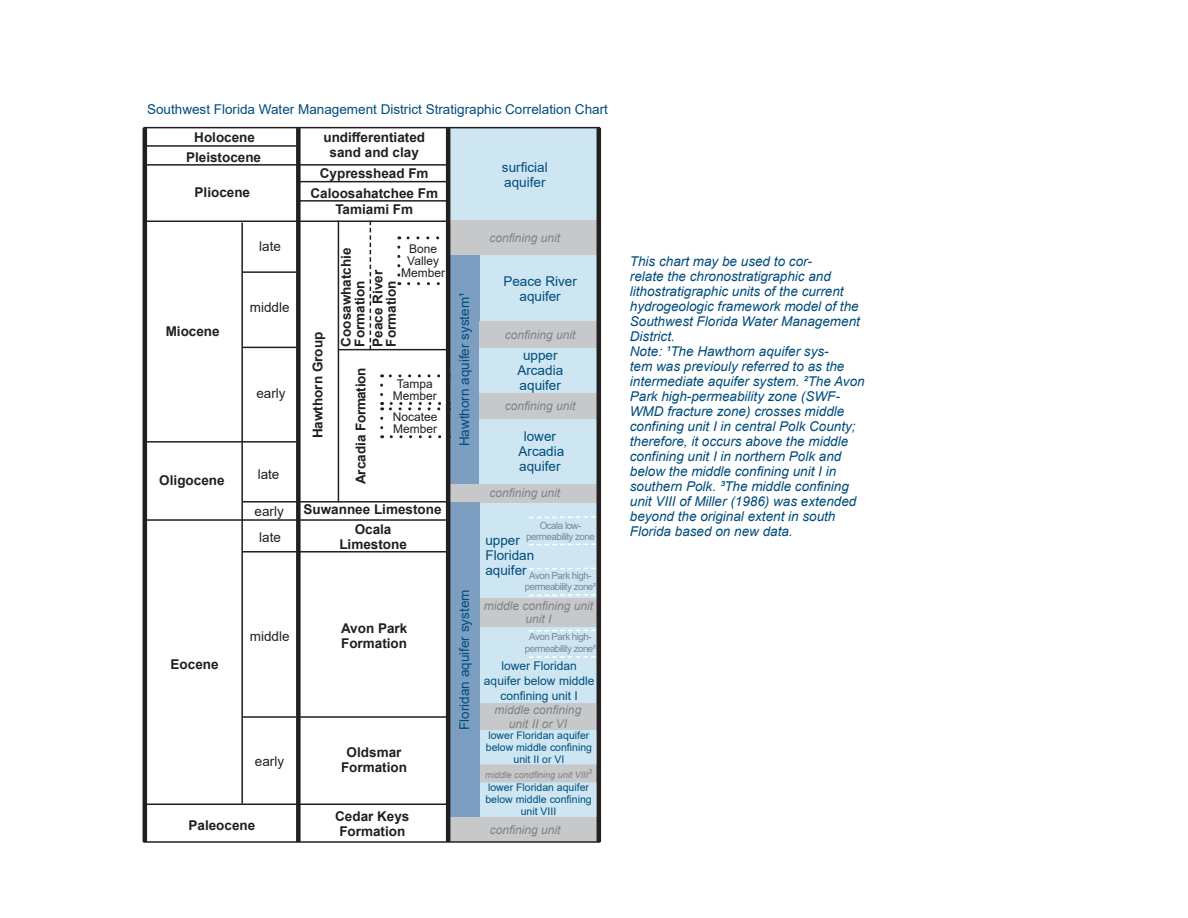
<style>
.page{position:relative;width:1188px;height:918px;background:#fff}
.page>*{position:absolute;margin:0;border:0;box-sizing:border-box;transform-origin:0 0}
.Paragraph_Style_1{font:italic 13.5px/15px "Arial";color:#004c7c}
.t1{font:700 13.5px/13.5px "Arial";color:#231f20}
.Reference{font:13.5px "Arial";color:#004c7c}
.t2{font:13.5px "Arial";color:#231f20}
.t3{font:700 13.5px "Arial";letter-spacing:-.025em;color:#231f20}
.t4{font:italic 12px/13.5px "Arial";color:#808285;text-align:center}
.t5{font:12px/15px "Arial";color:#004c7c;text-align:center}
.t6{font:12px/12px "Arial";color:#231f20;text-align:center}
.t7{font:10.5px/12px "Arial";color:#004c7c;text-align:center}
.t8{font:9.75px/10.5px "Arial";letter-spacing:-.05em;color:#7b8698;text-align:center}
.t9{font:italic 9px "Arial";color:#808285}
</style>
<div class="page">
<svg style="left:397px;top:247px;width:3px;height:38px"></svg>
<svg style="left:409px;top:282px;width:37px;height:3px"></svg>
<svg style="left:399px;top:236px;width:39px;height:3px"></svg>
<div style="left:449px;top:128px;width:152px;height:94px;background:#cde6f2"></div>
<div style="left:449px;top:255px;width:31px;height:229px;background:#7c9fc1"></div>
<div style="left:449px;top:221px;width:152px;height:34px;background:#c7c8ca"></div>
<div style="left:480px;top:391px;width:121px;height:28px;background:#c7c8ca"></div>
<div style="left:480px;top:321px;width:121px;height:28px;background:#c7c8ca"></div>
<div style="left:480px;top:419px;width:120px;height:65px;background:#cde6f2"></div>
<div style="left:480px;top:348px;width:121px;height:44px;background:#cde6f2"></div>
<div style="left:480px;top:255px;width:121px;height:66px;background:#cde6f2"></div>
<div style="left:479px;top:503px;width:120px;height:95px;background:#cde6f2"></div>
<div style="left:449px;top:484px;width:152px;height:19px;background:#c7c8ca"></div>
<div style="left:479px;top:703px;width:118px;height:28px;background:#c7c8ca"></div>
<div style="left:479px;top:626px;width:120px;height:77px;background:#cde6f2"></div>
<div style="left:479px;top:598px;width:119px;height:28px;background:#c7c8ca"></div>
<hr style="left:300px;top:716px;width:149px;height:2px;background:#231f20">
<hr style="left:300px;top:551px;width:149px;height:2px;background:#231f20">
<hr style="left:300px;top:519px;width:146px;height:2px;background:#231f20">
<hr style="left:300px;top:804px;width:149px;height:1px;background:#231f20">
<hr style="left:339px;top:349px;width:109px;height:1px;background:#231f20">
<hr style="left:297px;top:501px;width:152px;height:2px;background:#231f20">
<svg style="left:380px;top:374px;width:66px;height:64px"></svg>
<div style="left:296px;top:128px;width:5px;height:714px;background:#231f20"></div>
<hr style="left:338px;top:221px;width:1px;height:282px;background:#231f20">
<hr style="left:297px;top:221px;width:152px;height:1px;background:#231f20">
<hr style="left:297px;top:200px;width:152px;height:2px;background:#231f20">
<hr style="left:297px;top:181px;width:152px;height:1px;background:#231f20">
<hr style="left:297px;top:164px;width:152px;height:2px;background:#231f20">
<hr style="left:242px;top:347px;width:56px;height:1px;background:#231f20">
<hr style="left:146px;top:519px;width:151px;height:2px;background:#231f20">
<hr style="left:145px;top:804px;width:155px;height:1px;background:#231f20">
<hr style="left:242px;top:716px;width:54px;height:2px;background:#231f20">
<hr style="left:242px;top:551px;width:54px;height:2px;background:#231f20">
<hr style="left:243px;top:501px;width:55px;height:2px;background:#231f20">
<hr style="left:143px;top:128px;width:4px;height:714px;background:#231f20">
<hr style="left:241px;top:223px;width:2px;height:581px;background:#231f20">
<hr style="left:145px;top:221px;width:152px;height:1px;background:#231f20">
<hr style="left:145px;top:164px;width:152px;height:2px;background:#231f20">
<hr style="left:147px;top:441px;width:150px;height:2px;background:#231f20">
<hr style="left:242px;top:271px;width:56px;height:2px;background:#231f20">
<hr style="left:144px;top:145px;width:153px;height:2px;background:#231f20">
<svg style="left:370px;top:222px;width:1px;height:127px"></svg>
<div style="left:450px;top:817px;width:147px;height:24px;background:#c7c8ca"></div>
<div style="left:479px;top:731px;width:117px;height:86px;background:#cde6f2"></div>
<svg style="left:529px;top:543px;width:68px;height:3px"></svg>
<svg style="left:529px;top:516px;width:68px;height:3px"></svg>
<svg style="left:529px;top:593px;width:68px;height:4px"></svg>
<svg style="left:529px;top:567px;width:68px;height:3px"></svg>
<svg style="left:529px;top:655px;width:68px;height:4px"></svg>
<svg style="left:529px;top:629px;width:68px;height:3px"></svg>
<svg style="left:479px;top:764px;width:118px;height:18px;background:#c5c7ca"></svg>
<hr style="left:143px;top:841px;width:457px;height:2px;background:#231f20">
<hr style="left:143px;top:127px;width:457px;height:1px;background:#231f20">
<div style="left:449px;top:503px;width:30px;height:314px;background:#7c9fc1"></div>
<hr style="left:446px;top:128px;width:4px;height:714px;background:#231f20">
<hr style="left:597px;top:128px;width:4px;height:714px;background:#231f20">
<p class="Reference" style="left:147px;top:100px;width:462px">Southwest Florida Water Management District Stratigraphic Correlation Chart</p>
<p class="t1" style="left:194px;top:130px;width:62px">Holocene</p>
<p class="t1" style="left:186px;top:150px;width:77px">Pleistocene</p>
<p class="t1" style="left:195px;top:185px;width:57px">Pliocene</p>
<p class="t2" style="left:259px;top:237px;width:23px">late</p>
<p class="t1" style="left:166px;top:325px;width:56px">Miocene</p>
<p class="t2" style="left:250px;top:298px;width:41px">middle</p>
<p class="t2" style="left:256px;top:384px;width:31px">early</p>
<p class="t1" style="left:159px;top:474px;width:67px">Oligocene</p>
<p class="t2" style="left:258px;top:465px;width:23px">late</p>
<p class="t2" style="left:255px;top:502px;width:31px">early</p>
<p class="t2" style="left:259px;top:528px;width:23px">late</p>
<p class="t1" style="left:171px;top:658px;width:50px">Eocene</p>
<p class="t2" style="left:250px;top:627px;width:41px">middle</p>
<p class="t2" style="left:255px;top:752px;width:31px">early</p>
<p class="t1" style="left:189px;top:819px;width:68px">Paleocene</p>
<p class="t1" style="left:323px;top:130px;width:103px;line-height:15px;text-align:center">undifferentiated sand and clay</p>
<p class="t1" style="left:320px;top:167px;width:110px">Cypresshead Fm</p>
<p class="t1" style="left:335px;top:203px;width:79px">Tamiami Fm</p>
<p class="t1" style="left:310px;top:187px;width:129px">Caloosahatchee Fm</p>
<p class="Reference" style="left:502px;top:158px;width:47px">surficial</p>
<p class="Reference" style="left:504px;top:173px;width:43px">aquifer</p>
<p class="t4" style="left:490px;top:232px;width:72px">confining unit</p>
<p class="t6" style="left:401px;top:243px;width:46px">Bone<br>Valley<br>Member</p>
<p class="t1" style="left:340px;top:347px;width:101px;rotate:-90deg">Coosawhatchie<br>Formation</p>
<p class="Paragraph_Style_1" style="left:630px;top:254px;width:232px">This chart may be used to cor-<br>relate the chronostratigraphic and lithostratigraphic units of the current hydrogeologic framework model of the<br>Southwest Florida Water Management<br>District.</p>
<p class="Paragraph_Style_1" style="left:630px;top:344px;width:236px">Note: ¹The Hawthorn aquifer sys-<br>tem was previouly referred to as the intermediate aquifer system. ²The Avon Park high-permeability zone (SWF-WMD fracture zone) crosses middle confining unit I in central Polk County; therefore, it occurs above the middle confining unit I in northern Polk and below the middle confining unit I in southern Polk. ³The middle confining unit VIII of Miller (1986) was extended beyond the original extent in south Florida based on new data.</p>
<p class="t1" style="left:371px;top:347px;width:78px;rotate:-90deg">Peace River<br>Formation</p>
<p class="Reference" style="left:503px;top:272px;width:75px">Peace River</p>
<p class="Reference" style="left:520px;top:287px;width:43px">aquifer</p>
<p class="Reference" style="left:455px;top:446px;width:155px;rotate:-90deg">Hawthorn aquifer system¹</p>
<p class="t4" style="left:505px;top:329px;width:72px">confining unit</p>
<p class="t1" style="left:311px;top:438px;width:108px;rotate:-90deg">Hawthorn Group</p>
<p class="Reference" style="left:523px;top:346px;width:36px">upper</p>
<p class="Reference" style="left:517px;top:361px;width:47px">Arcadia</p>
<p class="Reference" style="left:520px;top:376px;width:43px">aquifer</p>
<p class="t3" style="left:351px;top:484px;width:118px;rotate:-90deg">Arcadia Formation</p>
<p class="t6" style="left:393px;top:378px;width:46px">Tampa<br>Member</p>
<p class="t4" style="left:505px;top:399px;width:72px">confining unit</p>
<p class="t6" style="left:393px;top:411px;width:46px;text-align:left">Nocatee<br>Member</p>
<p class="Reference" style="left:524px;top:427px;width:34px">lower</p>
<p class="Reference" style="left:519px;top:442px;width:47px">Arcadia</p>
<p class="Reference" style="left:519px;top:457px;width:43px">aquifer</p>
<p class="t4" style="left:490px;top:487px;width:72px">confining unit</p>
<p class="t1" style="left:304px;top:503px;width:140px">Suwannee Limestone</p>
<p class="t8" style="left:526px;top:520px;width:70px">Ocala low&shy;permeability zone</p>
<p class="t8" style="left:525px;top:571px;width:73px">Avon Park high&shy;permeability zone²</p>
<p class="t1" style="left:355px;top:522px;width:38px">Ocala</p>
<p class="t1" style="left:339px;top:537px;width:69px">Limestone</p>
<p class="Reference" style="left:485px;top:531px;width:36px">upper</p>
<p class="Reference" style="left:485px;top:546px;width:50px">Floridan</p>
<p class="Reference" style="left:485px;top:561px;width:43px">aquifer</p>
<p class="t4" style="left:484px;top:599px;width:111px">middle confining unit unit I</p>
<p class="Reference" style="left:455px;top:730px;width:142px;rotate:-90deg">Floridan aquifer system</p>
<p class="t1" style="left:341px;top:621px;width:68px">Avon Park</p>
<p class="t1" style="left:341px;top:636px;width:68px">Formation</p>
<p class="t8" style="left:525px;top:631px;width:73px;line-height:12px">Avon Park high&shy;permeability zone²</p>
<p class="t5" style="left:502px;top:658px;width:77px">lower Floridan</p>
<p class="t5" style="left:484px;top:673px;width:112px">aquifer below middle confining unit I</p>
<p class="t4" style="left:495px;top:704px;width:88px">middle confining</p>
<p class="t4" style="left:509px;top:717px;width:60px">unit II or VI</p>
<p class="t1" style="left:347px;top:746px;width:56px">Oldsmar</p>
<p class="t1" style="left:341px;top:761px;width:68px">Formation</p>
<p class="t1" style="left:335px;top:810px;width:76px">Cedar Keys</p>
<p class="t1" style="left:339px;top:825px;width:68px">Formation</p>
<p class="t7" style="left:486px;top:730px;width:108px">lower Floridan aquifer below middle confining unit II or VI</p>
<p class="t9" style="left:485px;top:769px;width:108px">middle condfining unit VIII<sup>3</sup></p>
<p class="t7" style="left:485px;top:782px;width:108px">lower Floridan aquifer below middle confining unit VIII</p>
<p class="t4" style="left:490px;top:823px;width:72px">confining unit</p>
</div>
